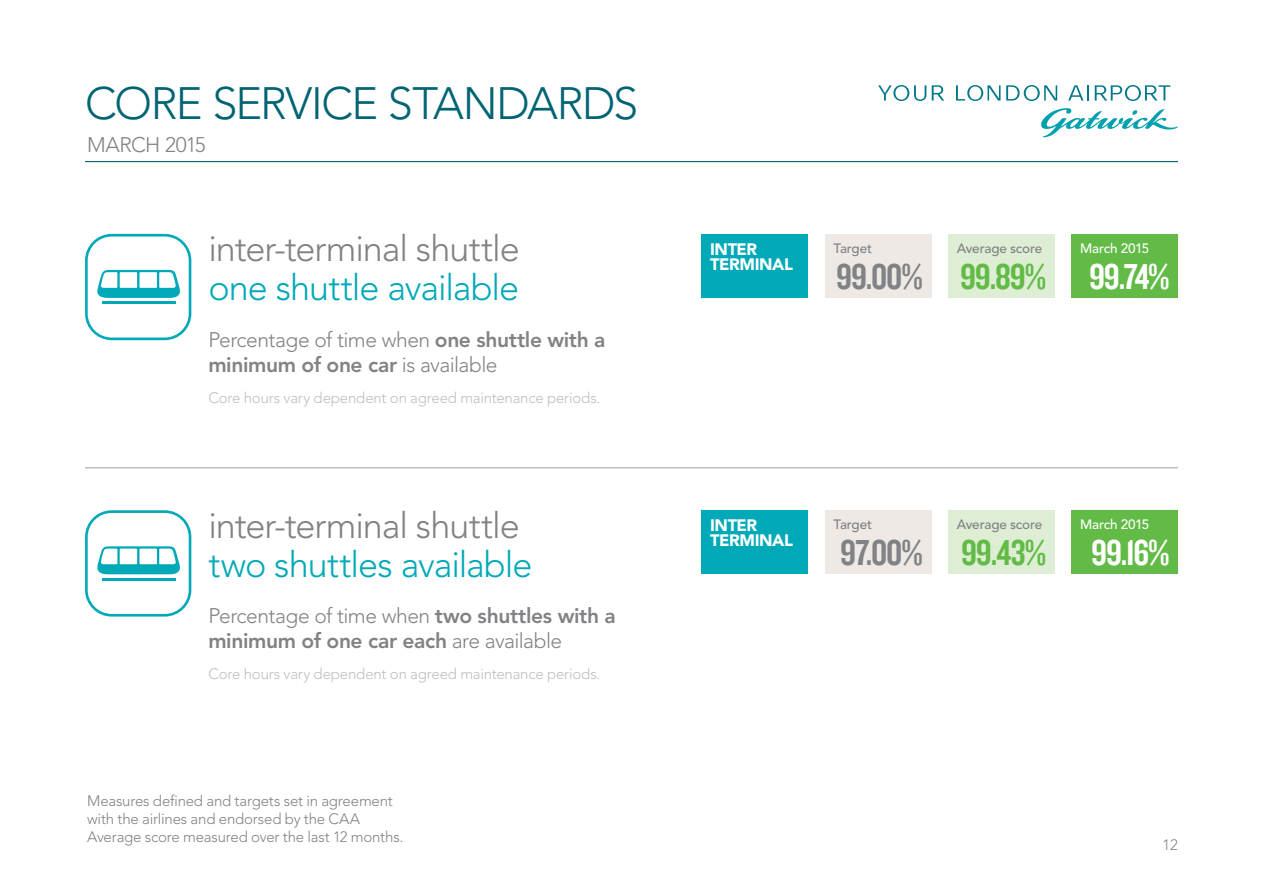
<style>
.page{position:relative;width:1263px;height:893px;background:#fff}
.page>*{position:absolute;margin:0;border:0;box-sizing:border-box;transform-origin:0 0}
.t1{font:300 45px "Avenir";letter-spacing:-.035em;color:#006472}
.t2{font:37.5px "Knockout HTF49 Liteweight";letter-spacing:-.03em;color:#808285}
.t3{font:37.5px "Knockout HTF49 Liteweight";letter-spacing:-.035em;color:#fff}
.t4{font:37.5px "Knockout HTF49 Liteweight";letter-spacing:-.03em;color:#62bb46}
.t5{font:300 36px "Avenir";letter-spacing:-.03em;color:#808285}
.t6{font:300 36px "Avenir";letter-spacing:-.03em;color:#00a9b7}
.t7{font:300 21px/25.2px "Avenir";letter-spacing:-.025em;color:#808285}
.t8{font:800 21px/25.2px "Avenir";letter-spacing:-.015em;color:#808285}
.t9{font:900 16.5px/15px "Avenir";letter-spacing:-.025em;color:#fff}
.t10{font:300 15px/18px "Avenir";letter-spacing:-.015em;color:#808285}
.t11{font:300 15px "Avenir";letter-spacing:-.01em;color:#bcbec0}
.t12{font:500 13.5px "Avenir";letter-spacing:-.015em;color:#808285}
.t13{font:500 13.5px "Avenir";letter-spacing:-.01em;color:#fff}
.s1{font-weight:800}
.s2{font-weight:300}
</style>
<div class="page">
<svg style="left:1041px;top:108px;width:137px;height:29px"></svg>
<svg style="left:1068px;top:85px;width:21px;height:16px"></svg>
<svg style="left:878px;top:85px;width:48px;height:16px"></svg>
<svg style="left:1006px;top:85px;width:51px;height:16px"></svg>
<svg style="left:932px;top:85px;width:12px;height:16px"></svg>
<svg style="left:956px;top:85px;width:44px;height:16px"></svg>
<svg style="left:1095px;top:85px;width:75px;height:16px"></svg>
<hr style="left:85px;top:161px;width:1093px;height:1px;background:#006472">
<div style="left:702px;top:234px;width:106px;height:64px;background:#00a9b7"></div>
<div style="left:702px;top:510px;width:106px;height:64px;background:#00a9b7"></div>
<div style="left:825px;top:234px;width:106px;height:64px;background:#efe9e5"></div>
<div style="left:825px;top:510px;width:106px;height:64px;background:#efe9e5"></div>
<div style="left:1071px;top:234px;width:107px;height:64px;background:#62bb46"></div>
<div style="left:1071px;top:510px;width:107px;height:64px;background:#62bb46"></div>
<hr style="left:85px;top:467px;width:1093px;height:1px;background:#bcbec0">
<svg style="left:85px;top:234px;width:106px;height:106px"></svg>
<svg style="left:85px;top:510px;width:106px;height:107px"></svg>
<div style="left:948px;top:234px;width:106px;height:64px;background:#deeed4"></div>
<div style="left:948px;top:510px;width:106px;height:64px;background:#deeed4"></div>
<h1 class="t1" style="left:85px;top:77px;width:555px">CORE SERVICE STANDARDS</h1>
<h3 class="t7" style="left:87px;top:132px;width:120px">MARCH 2015</h3>
<h3 class="t5" style="left:208px;top:228px;width:313px">inter-terminal shuttle</h3>
<h3 class="t6" style="left:208px;top:267px;width:312px">one shuttle available</h3>
<h3 class="t7" style="left:208px;top:327px;width:399px">Percentage of time when <span class="s1">one shuttle with a minimum of one car</span> is available</h3>
<p class="t11" style="left:208px;top:389px;width:393px">Core hours vary dependent on agreed maintenance periods.</p>
<h3 class="t5" style="left:208px;top:504px;width:313px">inter-terminal shuttle</h3>
<h3 class="t6" style="left:208px;top:543px;width:326px">two shuttles available</h3>
<h3 class="t8" style="left:208px;top:603px;width:409px"><span class="s2">Percentage of time when</span> two shuttles with a minimum of one car each <span class="s2">are available</span></h3>
<p class="t11" style="left:208px;top:665px;width:393px">Core hours vary dependent on agreed maintenance periods.</p>
<p class="t10" style="left:87px;top:792px;width:318px">Measures defined and targets set in agreement with the airlines and endorsed by the CAA<br>Average score measured over the last 12 months.</p>
<p class="t9" style="left:710px;top:242px;width:84px">INTER<br>TERMINAL</p>
<p class="t12" style="left:833px;top:240px;width:40px">Target</p>
<h2 class="t2" style="left:836px;top:257px;width:88px">99.00%</h2>
<p class="t12" style="left:957px;top:240px;width:87px">Average score</p>
<h2 class="t4" style="left:960px;top:257px;width:87px">99.89%</h2>
<p class="t13" style="left:1080px;top:240px;width:71px">March 2015</p>
<h2 class="t3" style="left:1089px;top:257px;width:82px">99.74%</h2>
<p class="t9" style="left:710px;top:518px;width:84px">INTER<br>TERMINAL</p>
<p class="t12" style="left:833px;top:517px;width:40px">Target</p>
<h2 class="t2" style="left:840px;top:534px;width:84px">97.00%</h2>
<p class="t12" style="left:957px;top:517px;width:87px">Average score</p>
<h2 class="t4" style="left:961px;top:534px;width:86px">99.43%</h2>
<p class="t13" style="left:1080px;top:517px;width:71px">March 2015</p>
<h2 class="t3" style="left:1091px;top:534px;width:80px">99.16%</h2>
<p class="t10" style="left:1162px;top:836px;width:17px">12</p>
</div>
